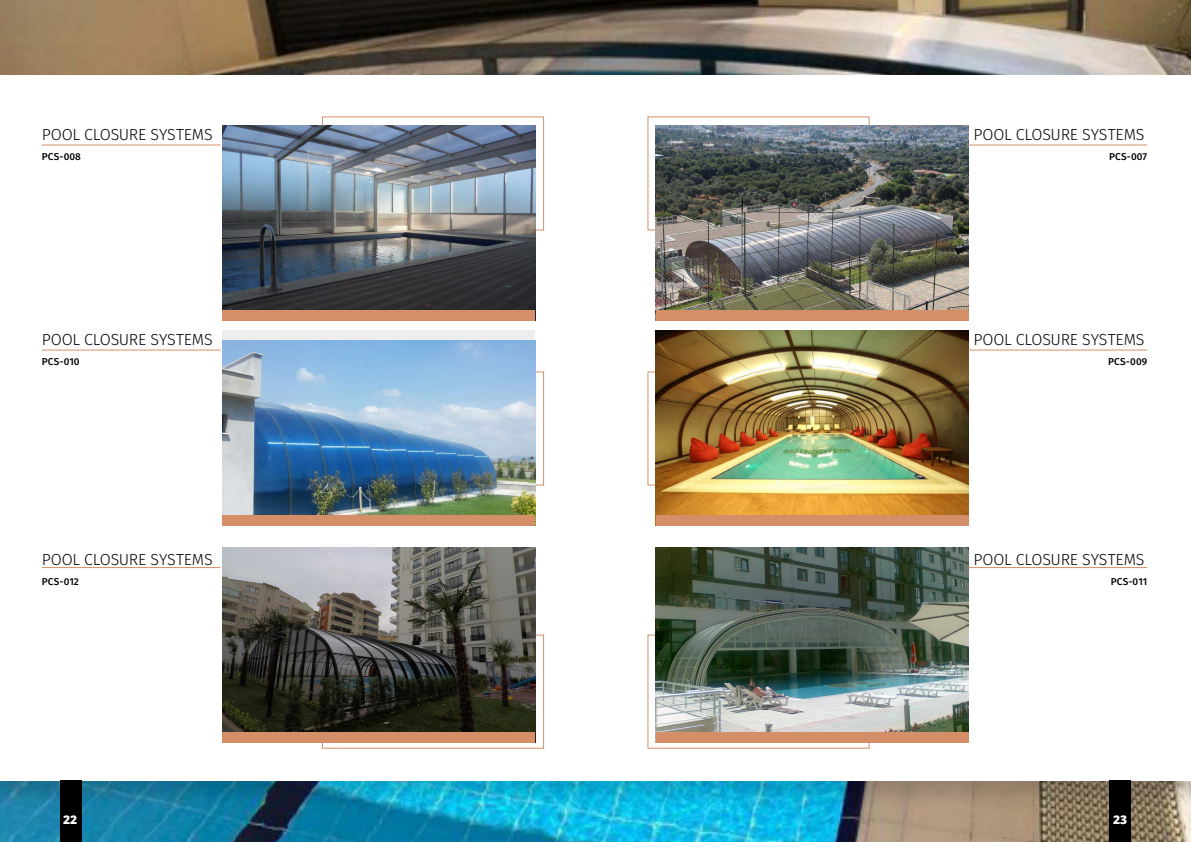
<style>
.page{position:relative;width:1191px;height:842px;background:#fff}
.page>*{position:absolute;margin:0;border:0;box-sizing:border-box;transform-origin:0 0}
.t1{font:300 16px "Fira Sans";letter-spacing:-.01em;color:#020203}
.t2{font:800 12px "Open Sans";color:#fff}
.t3{font:500 10px "Fira Sans";letter-spacing:.01em;color:#000}
</style>
<div class="page">
<img style="left:0;top:0;width:1191px;height:842px">
<div style="left:0;top:73px;width:1191px;height:737px;background:#000;opacity:.15"></div>
<div style="left:0;top:75px;width:1191px;height:705px;background:#fff"></div>
<svg style="left:535px;top:371px;width:9px;height:115px"></svg>
<svg style="left:321px;top:116px;width:223px;height:115px"></svg>
<img style="left:222px;top:125px;width:313px;height:185px">
<div style="left:222px;top:330px;width:313px;height:195px;background:#ededed"></div>
<img style="left:222px;top:340px;width:313px;height:175px">
<img style="left:222px;top:548px;width:313px;height:86px">
<svg style="left:647px;top:116px;width:223px;height:115px"></svg>
<svg style="left:647px;top:371px;width:8px;height:115px"></svg>
<svg style="left:222px;top:634px;width:322px;height:115px;background:#4c463b"></svg>
<div style="left:222px;top:515px;width:313px;height:10px;background:#d48f68"></div>
<img style="left:655px;top:125px;width:313px;height:185px">
<img style="left:655px;top:330px;width:313px;height:185px">
<img style="left:655px;top:548px;width:313px;height:86px">
<div style="left:222px;top:310px;width:313px;height:10px;background:#d48f68"></div>
<img style="left:647px;top:634px;width:321px;height:115px">
<div style="left:655px;top:515px;width:313px;height:10px;background:#d48f68"></div>
<div style="left:655px;top:310px;width:313px;height:10px;background:#d48f68"></div>
<hr style="left:42px;top:145px;width:178px;height:1px;background:#d48f68">
<hr style="left:968px;top:145px;width:179px;height:1px;background:#d48f68">
<hr style="left:42px;top:350px;width:178px;height:1px;background:#d48f68">
<hr style="left:968px;top:350px;width:179px;height:1px;background:#d48f68">
<hr style="left:42px;top:567px;width:178px;height:1px;background:#d48f68">
<hr style="left:968px;top:567px;width:179px;height:1px;background:#d48f68">
<div style="left:60px;top:780px;width:21px;height:62px;background:#000"></div>
<div style="left:1109px;top:780px;width:22px;height:62px;background:#000"></div>
<p class="t1" style="left:42px;top:123px;width:173px">POOL CLOSURE SYSTEMS</p>
<p class="t1" style="left:973px;top:123px;width:173px">POOL CLOSURE SYSTEMS</p>
<p class="t3" style="left:42px;top:149px;width:41px">PCS-008</p>
<p class="t3" style="left:1109px;top:149px;width:39px">PCS-007</p>
<p class="t1" style="left:42px;top:328px;width:173px">POOL CLOSURE SYSTEMS</p>
<p class="t1" style="left:973px;top:328px;width:173px">POOL CLOSURE SYSTEMS</p>
<p class="t3" style="left:42px;top:354px;width:39px">PCS-010</p>
<p class="t3" style="left:1108px;top:354px;width:40px">PCS-009</p>
<p class="t1" style="left:42px;top:548px;width:173px">POOL CLOSURE SYSTEMS</p>
<p class="t1" style="left:973px;top:548px;width:173px">POOL CLOSURE SYSTEMS</p>
<p class="t3" style="left:42px;top:574px;width:39px">PCS-012</p>
<p class="t3" style="left:1110px;top:574px;width:38px">PCS-011</p>
<p class="t2" style="left:63px;top:811px;width:16px">22</p>
<p class="t2" style="left:1113px;top:811px;width:16px">23</p>
</div>
